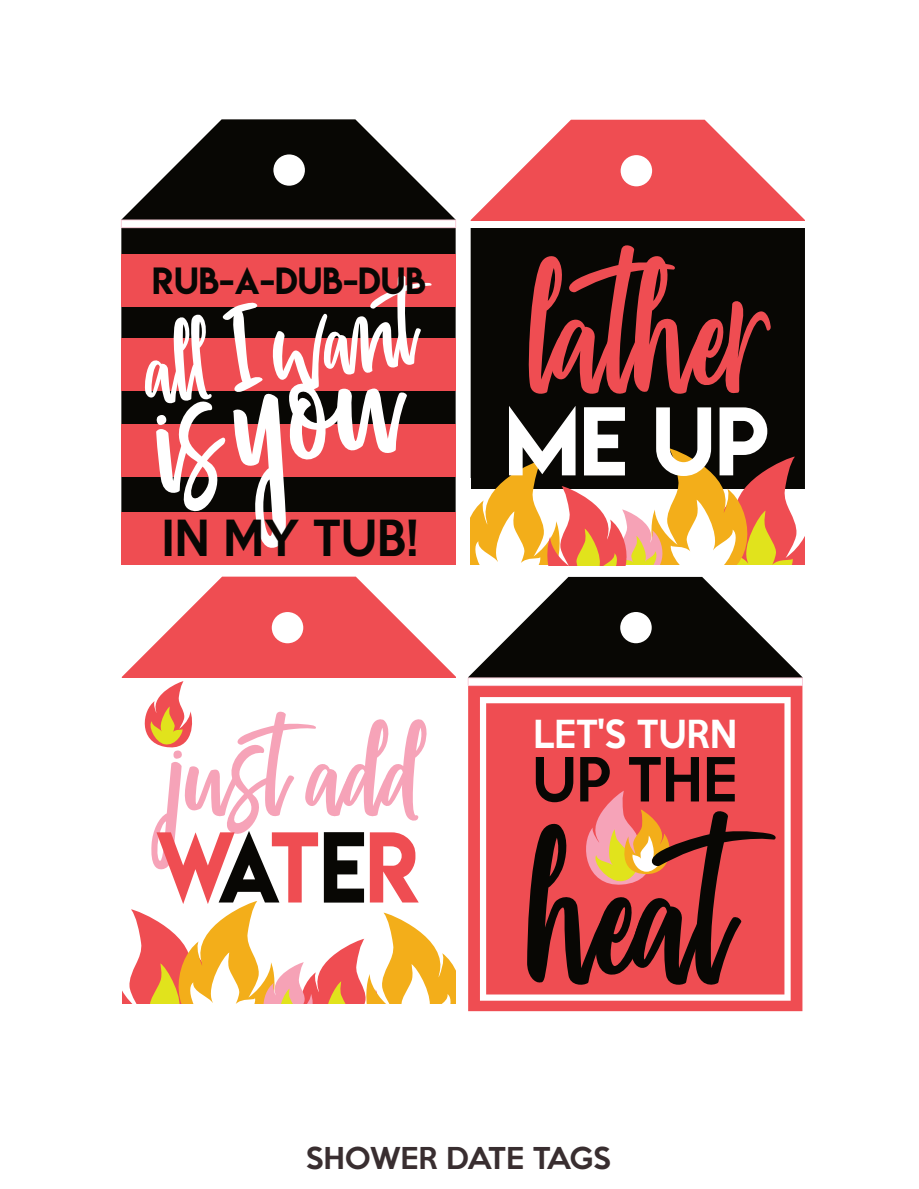
<style>
.page{position:relative;width:919px;height:1189px;background:#fff}
.page>*{position:absolute;margin:0;border:0;box-sizing:border-box;transform-origin:0 0}
.t1{font:171.9px "Passengers Script";color:#080704;scale:.95 1}
.t2{font:147px "Passengers Script";color:#ef4d52;scale:.95 1}
.t3{font:146.7px "Passengers Script";color:#fff;scale:.95 1}
.t4{font:103.5px "Passengers Script";color:#f6a3b8}
.t5{font:88.95px "Passengers Script";color:#fff;scale:.95 1}
.t6{font:86.25px "Lemon Milk";color:#fff}
.t7{font:500 55.65px "Keep Calm";color:#080704;scale:.95 1}
.t8{font:500 45.45px "Keep Calm";color:#080704;scale:.95 1}
.t9{font:500 35.4px "Keep Calm";color:#fff;scale:.95 1}
.t10{font:33.6px "Lemon Milk";color:#080704}
.t11{font:500 27.6px "Keep Calm";color:#392e30}
.s1{font-size:124.95px}
</style>
<div class="page">
<svg style="left:121px;top:119px;width:335px;height:101px;fill:#080704"></svg>
<div style="left:121px;top:228px;width:335px;height:284px;background:#080704"></div>
<div style="left:273px;top:154px;width:32px;height:32px;background:#fff;border-radius:50%"></div>
<svg style="left:468px;top:577px;width:334px;height:100px;fill:#080704"></svg>
<svg style="left:468px;top:685px;width:334px;height:326px;background:#f05a5f"></svg>
<div style="left:620px;top:612px;width:32px;height:31px;background:#fff;border-radius:50%"></div>
<div style="left:468px;top:677px;width:334px;height:8px;background:#fff;border:1px solid #f9ceda"></div>
<div style="left:121px;top:220px;width:335px;height:8px;background:#fff;border:1px solid #f9ceda"></div>
<div style="left:121px;top:254px;width:335px;height:52px;background:#ef4d52"></div>
<div style="left:121px;top:338px;width:335px;height:53px;background:#ef4d52"></div>
<div style="left:121px;top:424px;width:335px;height:53px;background:#ef4d52"></div>
<div style="left:121px;top:512px;width:335px;height:53px;background:#ef4d52"></div>
<svg style="left:471px;top:120px;width:334px;height:101px;fill:#ef4d52"></svg>
<div style="left:471px;top:228px;width:334px;height:220px;background:#080704"></div>
<div style="left:620px;top:155px;width:32px;height:31px;background:#fff;border-radius:50%"></div>
<svg style="left:470px;top:448px;width:335px;height:117px"></svg>
<svg style="left:122px;top:576px;width:334px;height:101px;fill:#ef4d52"></svg>
<div style="left:272px;top:612px;width:31px;height:31px;background:#fff;border-radius:50%"></div>
<svg style="left:144px;top:681px;width:48px;height:67px"></svg>
<svg style="left:122px;top:901px;width:354px;height:111px"></svg>
<div style="left:100px;top:1004px;width:359px;height:77px;background:#fff"></div>
<div style="left:456px;top:665px;width:11px;height:349px;background:#fff"></div>
<svg style="left:480px;top:697px;width:310px;height:303px;background:#f05f60"></svg>
<p class="t10" style="left:152px;top:257px;width:275px">RUB-A-DUB-DUB</p>
<h3 class="t5" style="left:136px;top:315px;width:288px;rotate:-9deg">all I wan t</h3>
<h3 class="t3" style="left:140px;top:338px;width:259px;rotate:-9deg"><span class="s1">is</span>you</h3>
<h3 class="t8" style="left:161px;top:520px;width:272px">IN MY TUB!</h3>
<h2 class="t2" style="left:529px;top:241px;width:252px">lather</h2>
<h3 class="t6" style="left:505px;top:380px;width:266px">ME UP</h3>
<h3 class="t4" style="left:170px;top:708px;width:264px">justadd</h3>
<p class="t9" style="left:533px;top:719px;width:216px">LET'S TURN</p>
<h3 class="t7" style="left:532px;top:757px;width:217px">UP THE</h3>
<h1 class="t1" style="left:155px;top:806px;width:712px"><sup>W</sup><sup>A</sup><sup>T</sup><sup>E</sup><sup>R</sup> heat</h1>
<p class="t11" style="left:306px;top:1147px;width:307px">SHOWER DATE TAGS</p>
</div>
